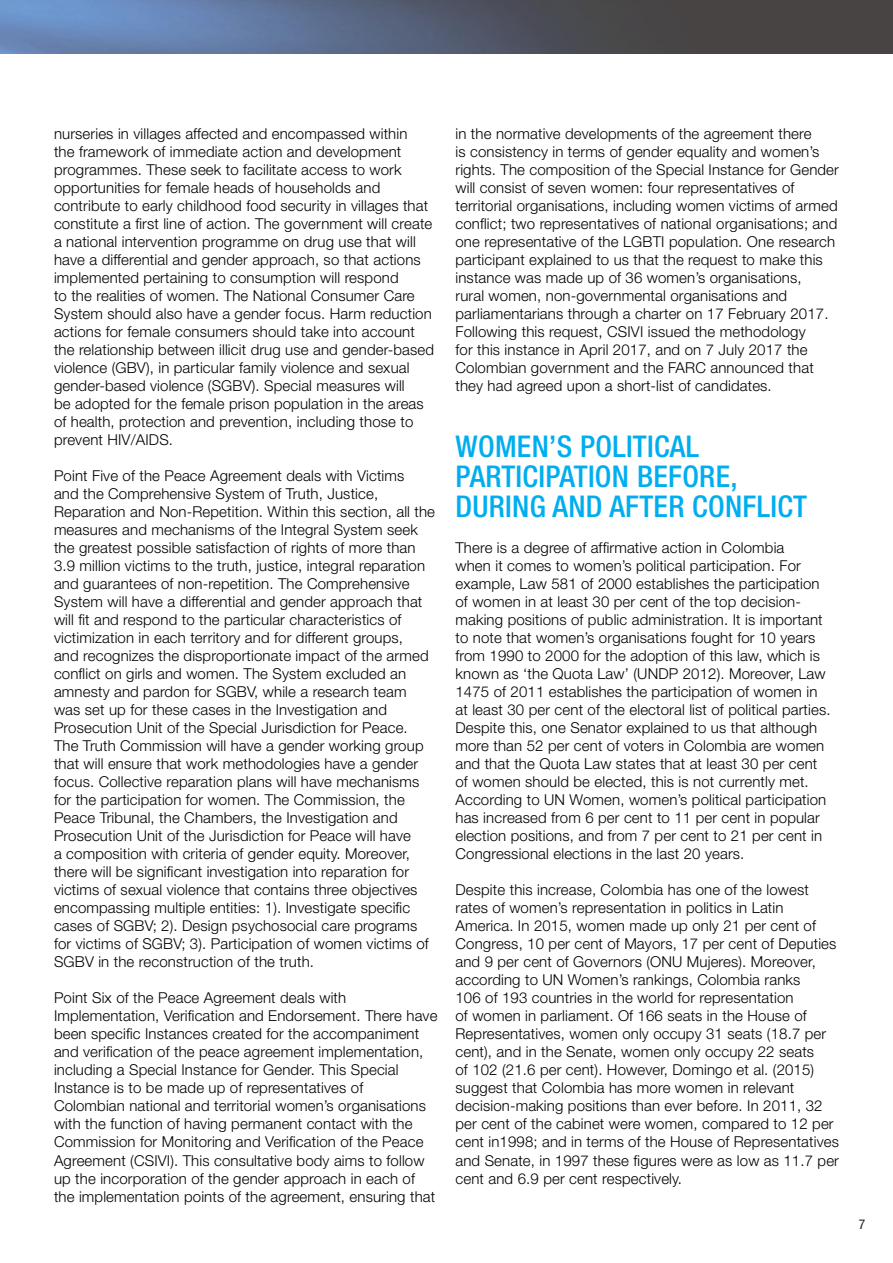
<style>
.page{position:relative;width:893px;height:1263px;background:#fff}
.page>*{position:absolute;margin:0;border:0;box-sizing:border-box;transform-origin:0 0}
.t1{font:500 condensed 30px/30px "Helvetica Neue";letter-spacing:.01em;color:#00aeef}
.t2{font:300 15px/18px "Helvetica Neue";letter-spacing:.01em;color:#000}
.t3{font:condensed 13.5px "Helvetica Neue";color:#231f20}
</style>
<div class="page">
<img style="left:0;top:0;width:893px;height:54px">
<p class="t2" style="left:54px;top:125px;width:382px">nurseries in villages affected and encompassed within<br>the framework of immediate action and development programmes. These seek to facilitate access to work opportunities for female heads of households and contribute to early childhood food security in villages that constitute a first line of action. The government will create a national intervention programme on drug use that will have a differential and gender approach, so that actions implemented pertaining to consumption will respond<br>to the realities of women. The National Consumer Care System should also have a gender focus. Harm reduction actions for female consumers should take into account the relationship between illicit drug use and gender-based violence (GBV), in particular family violence and sexual gender-based violence (SGBV). Special measures will<br>be adopted for the female prison population in the areas of health, protection and prevention, including those to prevent HIV/AIDS.</p>
<p class="t2" style="left:54px;top:467px;width:383px">Point Five of the Peace Agreement deals with Victims<br>and the Comprehensive System of Truth, Justice, Reparation and Non-Repetition. Within this section, all the measures and mechanisms of the Integral System seek the greatest possible satisfaction of rights of more than 3.9 million victims to the truth, justice, integral reparation and guarantees of non-repetition. The Comprehensive System will have a differential and gender approach that will fit and respond to the particular characteristics of victimization in each territory and for different groups,<br>and recognizes the disproportionate impact of the armed conflict on girls and women. The System excluded an amnesty and pardon for SGBV, while a research team was set up for these cases in the Investigation and Prosecution Unit of the Special Jurisdiction for Peace.<br>The Truth Commission will have a gender working group that will ensure that work methodologies have a gender focus. Collective reparation plans will have mechanisms for the participation for women. The Commission, the Peace Tribunal, the Chambers, the Investigation and Prosecution Unit of the Jurisdiction for Peace will have<br>a composition with criteria of gender equity. Moreover, there will be significant investigation into reparation for victims of sexual violence that contains three objectives encompassing multiple entities: 1). Investigate specific cases of SGBV; 2). Design psychosocial care programs for victims of SGBV; 3). Participation of women victims of SGBV in the reconstruction of the truth.</p>
<p class="t2" style="left:54px;top:989px;width:385px">Point Six of the Peace Agreement deals with Implementation, Verification and Endorsement. There have been specific Instances created for the accompaniment and verification of the peace agreement implementation, including a Special Instance for Gender. This Special Instance is to be made up of representatives of Colombian national and territorial women’s organisations with the function of having permanent contact with the Commission for Monitoring and Verification of the Peace Agreement (CSIVI). This consultative body aims to follow up the incorporation of the gender approach in each of the implementation points of the agreement, ensuring that</p>
<p class="t2" style="left:455px;top:125px;width:385px">in the normative developments of the agreement there<br>is consistency in terms of gender equality and women’s rights. The composition of the Special Instance for Gender will consist of seven women: four representatives of territorial organisations, including women victims of armed conflict; two representatives of national organisations; and one representative of the LGBTI population. One research participant explained to us that the request to make this instance was made up of 36 women’s organisations,<br>rural women, non-governmental organisations and parliamentarians through a charter on 17 February 2017.<br>Following this request, CSIVI issued the methodology<br>for this instance in April 2017, and on 7 July 2017 the Colombian government and the FARC announced that they had agreed upon a short-list of candidates.</p>
<h1 class="t1" style="left:455px;top:431px;width:353px">WOMEN’S POLITICAL<br>PARTICIPATION BEFORE,<br>DURING AND AFTER CONFLICT</h1>
<p class="t2" style="left:455px;top:539px;width:377px">There is a degree of affirmative action in Colombia<br>when it comes to women’s political participation. For example, Law 581 of 2000 establishes the participation of women in at least 30 per cent of the top decision&shy;making positions of public administration. It is important to note that women’s organisations fought for 10 years from 1990 to 2000 for the adoption of this law, which is known as ‘the Quota Law’ (UNDP 2012). Moreover, Law 1475 of 2011 establishes the participation of women in at least 30 per cent of the electoral list of political parties.<br>Despite this, one Senator explained to us that although more than 52 per cent of voters in Colombia are women and that the Quota Law states that at least 30 per cent of women should be elected, this is not currently met.<br>According to UN Women, women’s political participation has increased from 6 per cent to 11 per cent in popular election positions, and from 7 per cent to 21 per cent in Congressional elections in the last 20 years.</p>
<p class="t2" style="left:455px;top:881px;width:385px">Despite this increase, Colombia has one of the lowest rates of women’s representation in politics in Latin America. In 2015, women made up only 21 per cent of Congress, 10 per cent of Mayors, 17 per cent of Deputies and 9 per cent of Governors (ONU Mujeres). Moreover, according to UN Women’s rankings, Colombia ranks<br>106 of 193 countries in the world for representation<br>of women in parliament. Of 166 seats in the House of Representatives, women only occupy 31 seats (18.7 per cent), and in the Senate, women only occupy 22 seats<br>of 102 (21.6 per cent). However, Domingo et al. (2015) suggest that Colombia has more women in relevant decision-making positions than ever before. In 2011, 32 per cent of the cabinet were women, compared to 12 per cent in1998; and in terms of the House of Representatives and Senate, in 1997 these figures were as low as 11.7 per cent and 6.9 per cent respectively.</p>
<p class="t3" style="left:859px;top:1216px;width:8px">7</p>
</div>
